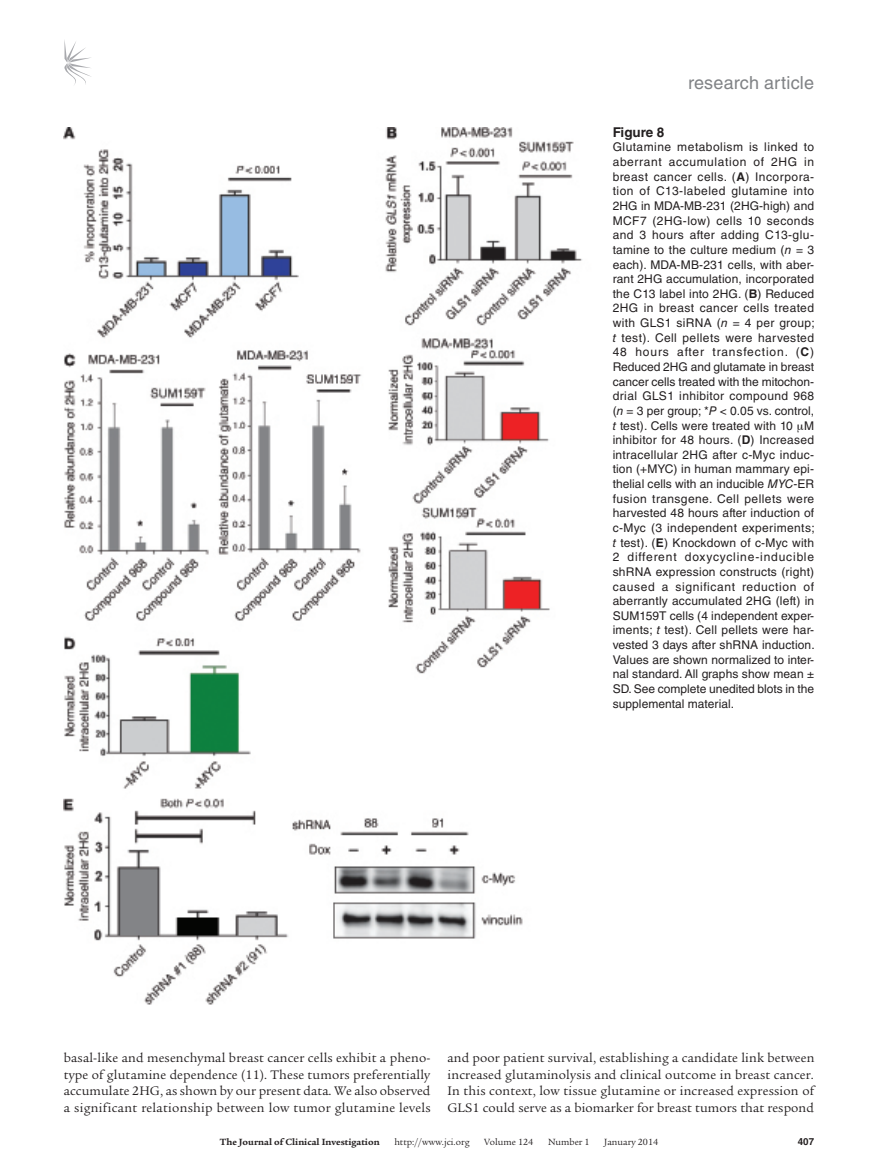
<style>
.page{position:relative;width:878px;height:1175px;background:#fff}
.page>*{position:absolute;margin:0;border:0;box-sizing:border-box;transform-origin:0 0}
.t1{font:18px "Helvetica LT Std";letter-spacing:.01em;color:#808285}
.t2{font:13.5px/16.5px "Legacy Serif Std";letter-spacing:.01em;color:#231f20;text-align:justify}
.t3{font:700 13.5px "Helvetica LT Std";color:#231f20}
.t4{font:12px/14.7px "Helvetica LT Std";color:#231f20;text-align:justify}
.t5{font:9.75px "Legacy Serif Std";color:#231f20}
.t6{font:700 9.75px "Legacy Serif Std";color:#231f20}
.t7{font:700 9.75px "Helvetica LT Std";color:#231f20}
.s1{font-weight:700}
.s2{font-style:italic}
</style>
<div class="page">
<svg style="left:64px;top:40px;width:27px;height:45px"></svg>
<img style="left:64px;top:127px;width:518px;height:878px">
<h1 class="t1" style="left:688px;top:73px;width:127px">research article</h1>
<p class="t3" style="left:612px;top:124px;width:53px">Figure 8</p>
<p class="t4" style="left:612px;top:140px;width:204px">Glutamine metabolism is linked to aberrant accumulation of 2HG in breast cancer cells. (<span class="s1">A</span>) Incorpora&shy;tion of C13-labeled glutamine into 2HG in MDA-MB-231 (2HG-high) and MCF7 (2HG-low) cells 10 seconds and 3 hours after adding C13-glu&shy;tamine to the culture medium (<span class="s2">n</span> = 3 each). MDA-MB-231 cells, with aber&shy;rant 2HG accumulation, incorporated the C13 label into 2HG. (<span class="s1">B</span>) Reduced 2HG in breast cancer cells treated with GLS1 siRNA (<span class="s2">n</span> = 4 per group; <span class="s2">t</span> test). Cell pellets were harvested 48 hours after transfection. (<span class="s1">C</span>)<br>Reduced 2HG and glutamate in breast cancer cells treated with the mitochon&shy;drial GLS1 inhibitor compound 968 (<span class="s2">n</span> = 3 per group; *<span class="s2">P</span> &lt; 0.05 vs. control, <span class="s2">t</span> test). Cells were treated with 10 M inhibitor for 48 hours. (<span class="s1">D</span>) Increased intracellular 2HG after c-Myc induc&shy;tion (+MYC) in human mammary epi&shy;thelial cells with an inducible <span class="s2">MYC</span>-ER fusion transgene. Cell pellets were harvested 48 hours after induction of c-Myc (3 independent experiments; <span class="s2">t</span> test). (<span class="s1">E</span>) Knockdown of c-Myc with 2 different doxycycline-inducible shRNA expression constructs (right) caused a significant reduction of aberrantly accumulated 2HG (left) in SUM159T cells (4 independent exper&shy;iments; <span class="s2">t</span> test). Cell pellets were har&shy;vested 3 days after shRNA induction.<br>Values are shown normalized to inter&shy;nal standard. All graphs show mean ± SD. See complete unedited blots in the supplemental material.</p>
<p class="t2" style="left:64px;top:1049px;width:368px">basal-like and mesenchymal breast cancer cells exhibit a pheno&shy;type of glutamine dependence (11). These tumors preferentially accumulate 2HG, as shown by our present data. We also observed a significant relationship between low tumor glutamine levels</p>
<p class="t2" style="left:447px;top:1049px;width:368px">and poor patient survival, establishing a candidate link between increased glutaminolysis and clinical outcome in breast cancer.<br>In this context, low tissue glutamine or increased expression of GLS1 could serve as a biomarker for breast tumors that respond</p>
<p class="t6" style="left:220px;top:1135px;width:161px">The Journal of Clinical Investigation</p>
<p class="t5" style="left:394px;top:1136px;width:77px">http://www.jci.org</p>
<p class="t5" style="left:484px;top:1136px;width:50px">Volume 124</p>
<p class="t5" style="left:548px;top:1136px;width:43px">Number 1</p>
<p class="t5" style="left:604px;top:1136px;width:55px">January 2014</p>
<p class="t7" style="left:797px;top:1135px;width:18px">407</p>
</div>
